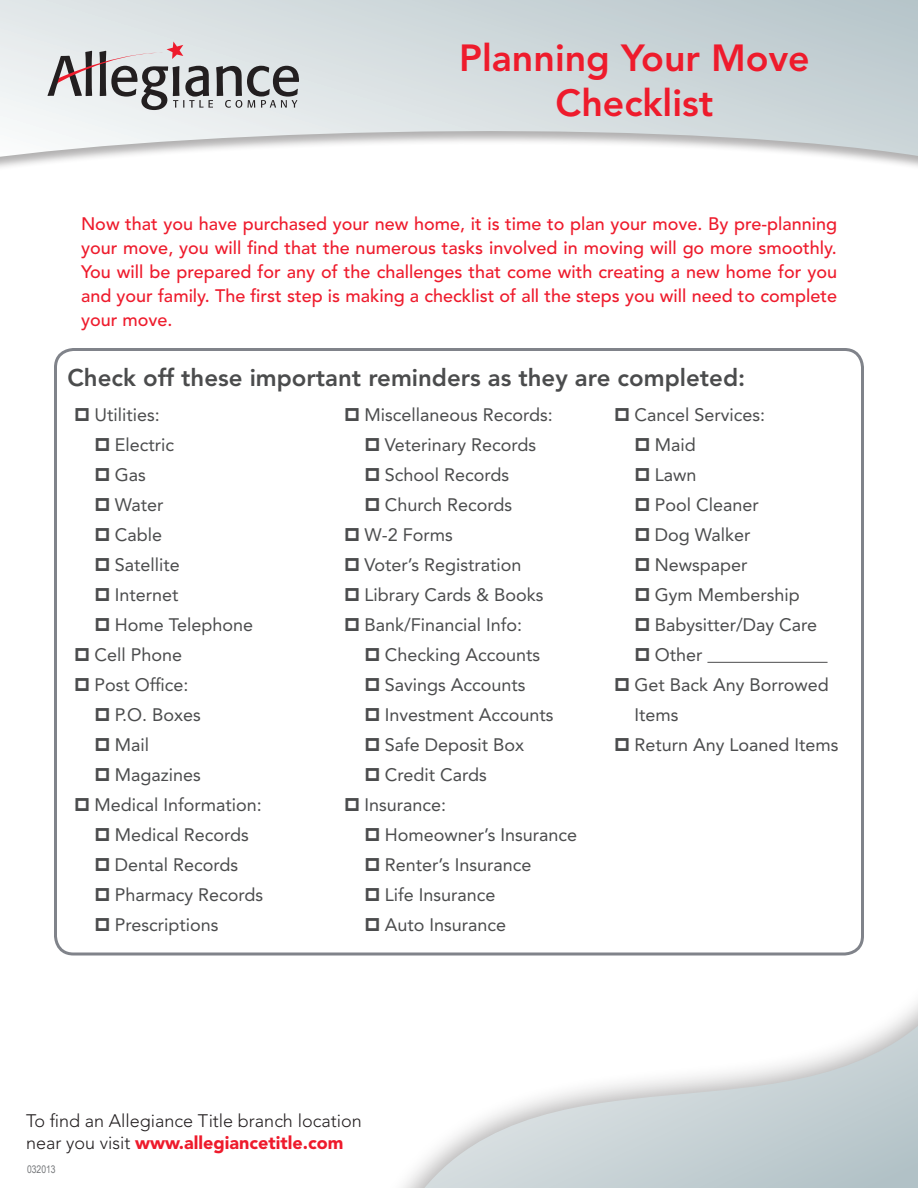
<style>
.page{position:relative;width:918px;height:1188px;background:#fff}
.page>*{position:absolute;margin:0;border:0;box-sizing:border-box;transform-origin:0 0}
.t1{font:800 37.5px "Avenir LT Std";color:#ee1b2c}
.t2{font:800 24px "Avenir LT Std";color:#4b4c4d}
.t3{font:18px/30px "Avenir LT Std";color:#4b4c4d}
.t4{font:500 18px/24px "Avenir LT Std";color:#ee1b2c;text-align:justify}
.t5{font:300 18px/21.6px "Avenir LT Std";color:#231f20}
.t6{font:10.5px "Arial Narrow";color:#76787b}
.s1{font-weight:900;color:#ee1b2c}
</style>
<div class="page">
<svg style="left:0;top:0;width:918px;height:160px"></svg>
<svg style="left:48px;top:42px;width:251px;height:68px"></svg>
<svg style="left:405px;top:1003px;width:513px;height:185px"></svg>
<div style="left:54px;top:348px;width:810px;height:608px;border:3px solid #80838a;border-radius:18px"></div>
<hr style="left:707px;top:662px;width:121px;height:1px;background:#4b4c4d">
<p class="t1" style="left:459px;top:36px;width:352px">Planning Your Move</p>
<p class="t1" style="left:556px;top:81px;width:159px">Checklist</p>
<p class="t4" style="left:81px;top:212px;width:758px">Now that you have purchased your new home, it is time to plan your move. By pre-planning your move, you will find that the numerous tasks involved in moving will go more smoothly.<br>You will be prepared for any of the challenges that come with creating a new home for you and your family. The first step is making a checklist of all the steps you will need to complete your move.</p>
<p class="t2" style="left:68px;top:363px;width:679px">Check off these important reminders as they are completed:</p>
<p class="t3" style="left:94px;top:399px;width:67px">Utilities:</p>
<p class="t3" style="left:115px;top:429px;width:61px">Electric</p>
<p class="t3" style="left:115px;top:459px;width:33px">Gas</p>
<p class="t3" style="left:115px;top:489px;width:50px">Water</p>
<p class="t3" style="left:115px;top:519px;width:49px">Cable</p>
<p class="t3" style="left:115px;top:549px;width:66px">Satellite</p>
<p class="t3" style="left:115px;top:579px;width:65px">Internet</p>
<p class="t3" style="left:115px;top:609px;width:140px">Home Telephone</p>
<p class="t3" style="left:94px;top:639px;width:89px">Cell Phone</p>
<p class="t3" style="left:94px;top:669px;width:96px">Post Office:</p>
<p class="t3" style="left:115px;top:699px;width:88px">P.O. Boxes</p>
<p class="t3" style="left:115px;top:729px;width:36px">Mail</p>
<p class="t3" style="left:115px;top:759px;width:88px">Magazines</p>
<p class="t3" style="left:94px;top:789px;width:169px">Medical Information:</p>
<p class="t3" style="left:115px;top:819px;width:136px">Medical Records</p>
<p class="t3" style="left:115px;top:849px;width:125px">Dental Records</p>
<p class="t3" style="left:115px;top:879px;width:150px">Pharmacy Records</p>
<p class="t3" style="left:115px;top:909px;width:105px">Prescriptions</p>
<p class="t3" style="left:364px;top:400px;width:190px">Miscellaneous Records:</p>
<p class="t3" style="left:385px;top:430px;width:153px">Veterinary Records</p>
<p class="t3" style="left:385px;top:460px;width:126px">School Records</p>
<p class="t3" style="left:385px;top:490px;width:129px">Church Records</p>
<p class="t3" style="left:364px;top:520px;width:90px">W-2 Forms</p>
<p class="t3" style="left:364px;top:550px;width:159px">Voter’s Registration</p>
<p class="t3" style="left:364px;top:580px;width:181px">Library Cards &amp; Books</p>
<p class="t3" style="left:364px;top:610px;width:159px">Bank/Financial Info:</p>
<p class="t3" style="left:385px;top:640px;width:157px">Checking Accounts</p>
<p class="t3" style="left:385px;top:670px;width:142px">Savings Accounts</p>
<p class="t3" style="left:385px;top:700px;width:170px">Investment Accounts</p>
<p class="t3" style="left:385px;top:730px;width:141px">Safe Deposit Box</p>
<p class="t3" style="left:385px;top:760px;width:104px">Credit Cards</p>
<p class="t3" style="left:364px;top:790px;width:83px">Insurance:</p>
<p class="t3" style="left:385px;top:820px;width:194px">Homeowner’s Insurance</p>
<p class="t3" style="left:385px;top:850px;width:148px">Renter’s Insurance</p>
<p class="t3" style="left:385px;top:880px;width:112px">Life Insurance</p>
<p class="t3" style="left:385px;top:910px;width:123px">Auto Insurance</p>
<p class="t3" style="left:634px;top:399px;width:132px">Cancel Services:</p>
<p class="t3" style="left:655px;top:429px;width:42px">Maid</p>
<p class="t3" style="left:655px;top:459px;width:43px">Lawn</p>
<p class="t3" style="left:655px;top:489px;width:106px">Pool Cleaner</p>
<p class="t3" style="left:655px;top:519px;width:97px">Dog Walker</p>
<p class="t3" style="left:655px;top:549px;width:94px">Newspaper</p>
<p class="t3" style="left:655px;top:579px;width:147px">Gym Membership</p>
<p class="t3" style="left:655px;top:609px;width:164px">Babysitter/Day Care</p>
<p class="t3" style="left:655px;top:639px;width:49px">Other</p>
<p class="t3" style="left:634px;top:669px;width:196px">Get Back Any Borrowed<br>Items</p>
<p class="t3" style="left:634px;top:729px;width:206px">Return Any Loaned Items</p>
<p class="t5" style="left:26px;top:1110px;width:337px">To find an Allegiance Title branch location near you visit <span class="s1">www.allegiancetitle.com</span></p>
<p class="t6" style="left:27px;top:1162px;width:30px">032013</p>
</div>
